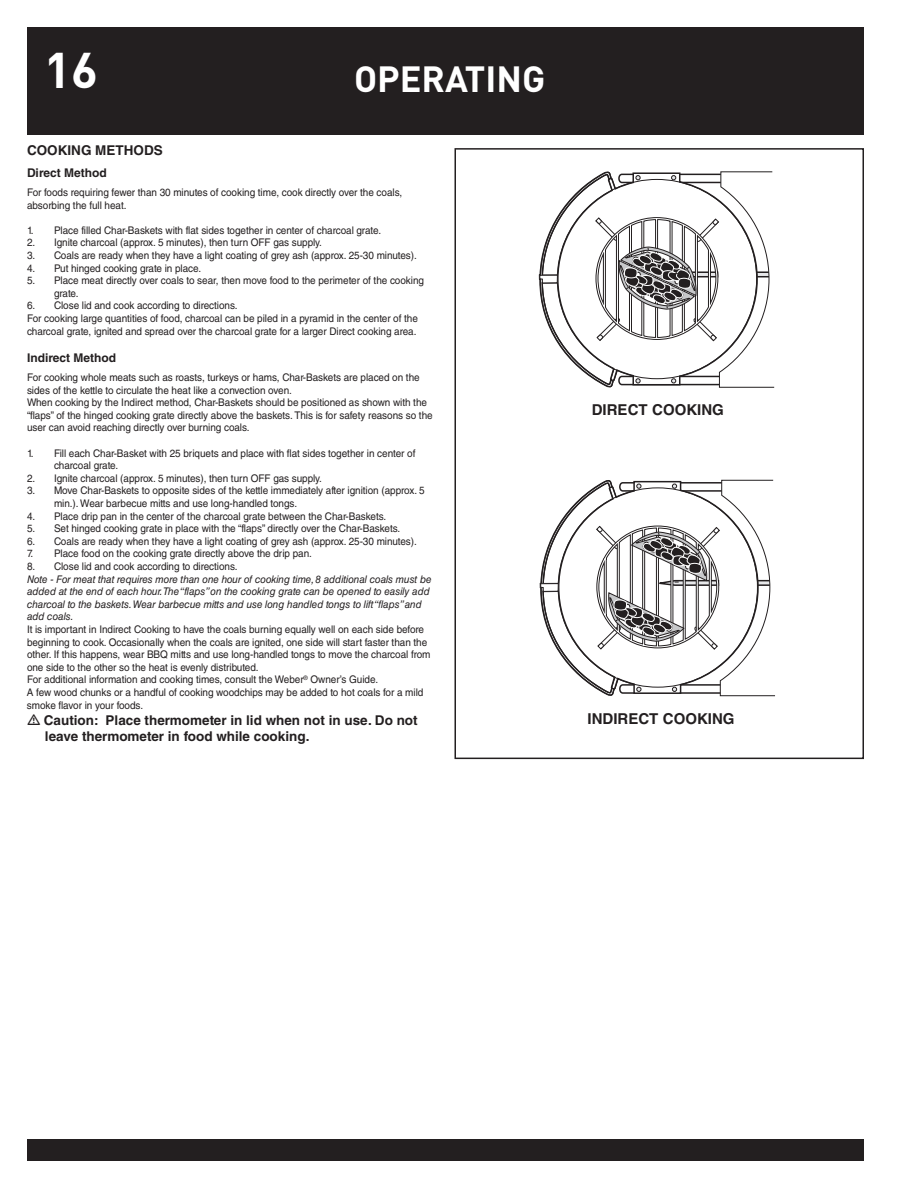
<style>
.page{position:relative;width:918px;height:1188px;background:#fff}
.page>*{position:absolute;margin:0;border:0;box-sizing:border-box;transform-origin:0 0}
.t1{font:49.5px "DI Nkerned";color:#fff}
.t2{font:36px "DI Nkerned";color:#fff}
.t3{font:700 15px "Helvetica LT Std";color:#231f20}
.t4{font:700 13.5px/16.2px "Helvetica LT Std";color:#231f20}
.t5{font:700 12px "Helvetica LT Std";color:#231f20}
.t6{font:10.5px/12.6px "Helvetica LT Std";letter-spacing:-.005em;color:#231f20;scale:.95 1}
.t7{font:italic 10.5px/12.6px "Helvetica LT Std";letter-spacing:-.005em;color:#231f20;scale:.95 1}
</style>
<div class="page">
<div style="left:27px;top:27px;width:837px;height:108px;background:#231f20"></div>
<div style="left:27px;top:1139px;width:837px;height:22px;background:#231f20"></div>
<svg style="left:540px;top:178px;width:54px;height:202px"></svg>
<svg style="left:539px;top:275px;width:19px;height:8px"></svg>
<svg style="left:594px;top:171px;width:180px;height:217px"></svg>
<svg style="left:541px;top:486px;width:54px;height:202px"></svg>
<svg style="left:540px;top:583px;width:19px;height:9px"></svg>
<svg style="left:595px;top:480px;width:180px;height:216px"></svg>
<div style="left:454px;top:148px;width:410px;height:611px;border:2px solid #231f20"></div>
<h1 class="t1" style="left:44px;top:38px;width:55px">16</h1>
<h2 class="t2" style="left:354px;top:55px;width:189px">OPERATING</h2>
<p class="t4" style="left:27px;top:142px;width:20px">Cooking</p>
<p class="t4" style="left:95px;top:142px;width:22px">Methods</p>
<p class="t5" style="left:27px;top:165px;width:81px">Direct Method</p>
<p class="t6" style="left:27px;top:186px;width:396px">For foods requiring fewer than 30 minutes of cooking time, cook directly over the coals, absorbing the full heat.</p>
<p class="t6" style="left:27px;top:224px;width:374px">1. Place filled Char-Baskets with flat sides together in center of charcoal grate.</p>
<p class="t6" style="left:27px;top:236px;width:312px">2. Ignite charcoal (approx. 5 minutes), then turn OFF gas supply.</p>
<p class="t6" style="left:27px;top:249px;width:412px">3. Coals are ready when they have a light coating of grey ash (approx. 25-30 minutes).</p>
<p class="t6" style="left:27px;top:262px;width:185px">4. Put hinged cooking grate in place.</p>
<p class="t6" style="left:54px;top:274px;width:391px;text-indent:-27px">5. Place meat directly over coals to sear, then move food to the perimeter of the cooking grate.</p>
<p class="t6" style="left:27px;top:299px;width:413px">6. Close lid and cook according to directions.<br>For cooking large quantities of food, charcoal can be piled in a pyramid in the center of the charcoal grate, ignited and spread over the charcoal grate for a larger Direct cooking area.</p>
<p class="t5" style="left:27px;top:350px;width:91px">Indirect Method</p>
<p class="t6" style="left:27px;top:371px;width:429px">For cooking whole meats such as roasts, turkeys or hams, Char-Baskets are placed on the sides of the kettle to circulate the heat like a convection oven.<br>When cooking by the Indirect method, Char-Baskets should be positioned as shown with the “flaps” of the hinged cooking grate directly above the baskets. This is for safety reasons so the user can avoid reaching directly over burning coals.</p>
<p class="t6" style="left:54px;top:447px;width:382px;text-indent:-27px">1. Fill each Char-Basket with 25 briquets and place with flat sides together in center of charcoal grate.</p>
<p class="t6" style="left:27px;top:472px;width:312px">2. Ignite charcoal (approx. 5 minutes), then turn OFF gas supply.</p>
<p class="t6" style="left:54px;top:484px;width:392px;text-indent:-27px">3. Move Char-Baskets to opposite sides of the kettle immediately after ignition (approx. 5 min.). Wear barbecue mitts and use long-handled tongs.</p>
<p class="t6" style="left:27px;top:510px;width:380px">4. Place drip pan in the center of the charcoal grate between the Char-Baskets.</p>
<p class="t6" style="left:27px;top:522px;width:394px">5. Set hinged cooking grate in place with the “flaps” directly over the Char-Baskets.</p>
<p class="t6" style="left:27px;top:535px;width:412px">6. Coals are ready when they have a light coating of grey ash (approx. 25-30 minutes).</p>
<p class="t6" style="left:27px;top:547px;width:301px">7. Place food on the cooking grate directly above the drip pan.</p>
<p class="t6" style="left:27px;top:560px;width:223px">8. Close lid and cook according to directions.</p>
<p class="t7" style="left:27px;top:573px;width:427px">Note - For meat that requires more than one hour of cooking time, 8 additional coals must be added at the end of each hour.The “flaps” on the cooking grate can be opened to easily add charcoal to the baskets. Wear barbecue mitts and use long handled tongs to lift “flaps” and add coals.</p>
<p class="t6" style="left:27px;top:623px;width:426px">It is important in Indirect Cooking to have the coals burning equally well on each side before beginning to cook. Occasionally when the coals are ignited, one side will start faster than the other. If this happens, wear BBQ mitts and use long-handled tongs to move the charcoal from one side to the other so the heat is evenly distributed.<br>For additional information and cooking times, consult the Weber<sup>®</sup> Owner’s Guide.<br>A few wood chunks or a handful of cooking woodchips may be added to hot coals for a mild smoke flavor in your foods.</p>
<p class="t4" style="left:44px;top:712px;width:375px">Caution: Place thermometer in lid when not in use. Do not leave thermometer in food while cooking.</p>
<h3 class="t3" style="left:592px;top:400px;width:21px">Direct</h3>
<h3 class="t3" style="left:652px;top:400px;width:12px">cooking</h3>
<h3 class="t3" style="left:588px;top:710px;width:36px">inDirect</h3>
<h3 class="t3" style="left:663px;top:710px;width:12px">cooking</h3>
</div>
